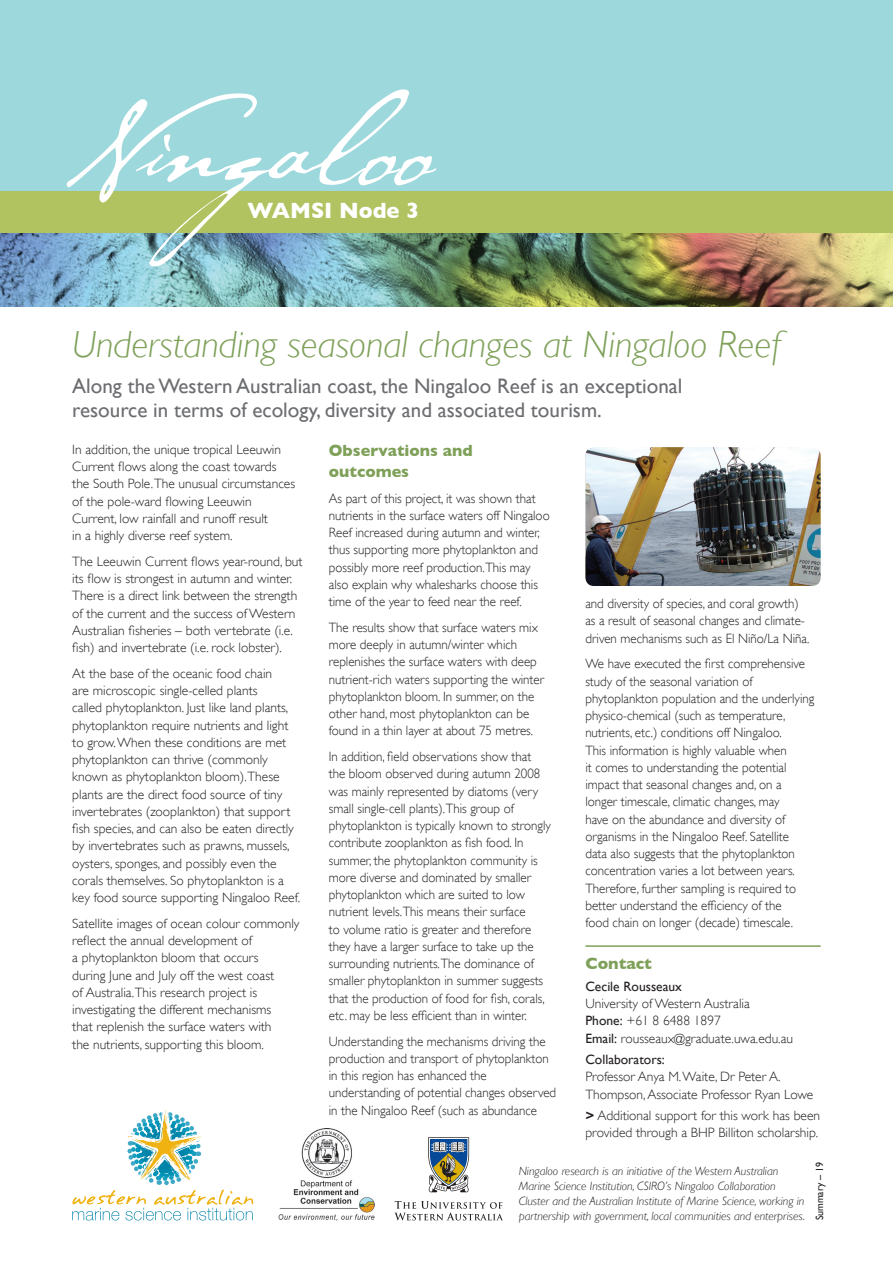
<style>
.page{position:relative;width:893px;height:1263px;background:#fff}
.page>*{position:absolute;margin:0;border:0;box-sizing:border-box;transform-origin:0 0}
._1st_heading_level{font:italic 300 37.8px "Gill Sans";color:#7ea058}
.t1{font:700 22.5px "Gill Sans";color:#fff}
.intro_copy{font:21px/24px "Gill Sans";color:#6c6d70}
._2nd_heading_level{font:700 16.5px/21px "Gill Sans";color:#7ea058}
.contacts{font:700 16.5px "Gill Sans";color:#7ea058}
.body_copy{font:300 13.5px/17.2px "Gill Sans";color:#231f20;scale:.96 1}
.body_copy-2{font:300 13.5px/17.2px "Gill Sans";color:#231f20}
.t2{font:italic 300 12px/15px "Gill Sans";color:#231f20}
.t3{font:10.5px "Gill Sans";color:#231f20;scale:.95 1}
.s1{font-weight:400}
.s2{font-weight:700}
</style>
<div class="page">
<img style="left:0;top:232px;width:893px;height:74px">
<div style="left:0;top:0;width:893px;height:219px;background:#9dd8dc"></div>
<div style="left:0;top:191px;width:893px;height:41px;background:#b0c360"></div>
<svg style="left:67px;top:89px;width:369px;height:177px"></svg>
<svg style="left:72px;top:1110px;width:181px;height:110px"></svg>
<img style="left:279px;top:1129px;width:95px;height:92px">
<hr style="left:585px;top:945px;width:236px;height:2px;background:#7ea058">
<img style="left:585px;top:447px;width:236px;height:139px">
<svg style="left:394px;top:1201px;width:109px;height:19px"></svg>
<svg style="left:428px;top:1137px;width:41px;height:55px;background:#848d8a"></svg>
<p class="t1" style="left:247px;top:198px;width:173px">WAMSI Node 3</p>
<p class="_1st_heading_level" style="left:72px;top:323px;width:710px">Understanding seasonal changes at Ningaloo Reef</p>
<p class="intro_copy" style="left:72px;top:373px;width:612px">Along the Western Australian coast, the Ningaloo Reef is an exceptional resource in terms of ecology, diversity and associated tourism.</p>
<p class="body_copy-2" style="left:72px;top:441px;width:224px">In addition, the unique tropical Leeuwin Current flows along the coast towards the South Pole.The unusual circumstances of the pole-ward flowing Leeuwin Current, low rainfall and runoff result<br>in a highly diverse reef system.</p>
<p class="body_copy-2" style="left:72px;top:553px;width:232px">The Leeuwin Current flows year-round, but its flow is strongest in autumn and winter.<br>There is a direct link between the strength of the current and the success of Western Australian fisheries – both vertebrate (i.e. fish) and invertebrate (i.e. rock lobster).</p>
<p class="body_copy-2" style="left:72px;top:665px;width:230px">At the base of the oceanic food chain<br>are microscopic single-celled plants<br>called phytoplankton. Just like land plants, phytoplankton require nutrients and light to grow. When these conditions are met phytoplankton can thrive (commonly known as phytoplankton bloom).These plants are the direct food source of tiny invertebrates (zooplankton) that support fish species, and can also be eaten directly by invertebrates such as prawns, mussels, oysters, sponges, and possibly even the corals themselves. So phytoplankton is a key food source supporting Ningaloo Reef.</p>
<p class="body_copy-2" style="left:72px;top:915px;width:229px">Satellite images of ocean colour commonly reflect the annual development of<br>a phytoplankton bloom that occurs<br>during June and July off the west coast<br>of Australia.This research project is investigating the different mechanisms<br>that replenish the surface waters with<br>the nutrients, supporting this bloom.</p>
<p class="_2nd_heading_level" style="left:329px;top:440px;width:145px">Observations and outcomes</p>
<p class="body_copy" style="left:329px;top:489px;width:232px">As part of this project, it was shown that nutrients in the surface waters off Ningaloo Reef increased during autumn and winter, thus supporting more phytoplankton and possibly more reef production.This may also explain why whalesharks choose this time of the year to feed near the reef.</p>
<p class="body_copy" style="left:329px;top:619px;width:226px">The results show that surface waters mix more deeply in autumn/winter which replenishes the surface waters with deep nutrient-rich waters supporting the winter phytoplankton bloom. In summer, on the other hand, most phytoplankton can be found in a thin layer at about 75 metres.</p>
<p class="body_copy" style="left:329px;top:748px;width:233px">In addition, field observations show that the bloom observed during autumn 2008 was mainly represented by diatoms (very small single-cell plants).This group of phytoplankton is typically known to strongly contribute zooplankton as fish food. In summer, the phytoplankton community is more diverse and dominated by smaller phytoplankton which are suited to low nutrient levels.This means their surface<br>to volume ratio is greater and therefore they have a larger surface to take up the surrounding nutrients.The dominance of smaller phytoplankton in summer suggests that the production of food for fish, corals, etc. may be less efficient than in winter.</p>
<p class="body_copy" style="left:329px;top:1032px;width:238px">Understanding the mechanisms driving the production and transport of phytoplankton in this region has enhanced the understanding of potential changes observed in the Ningaloo Reef (such as abundance</p>
<p class="body_copy" style="left:585px;top:595px;width:235px">and diversity of species, and coral growth) as a result of seasonal changes and climate&shy;driven mechanisms such as El Niño/La Niña.</p>
<p class="body_copy" style="left:585px;top:655px;width:240px">We have executed the first comprehensive study of the seasonal variation of phytoplankton population and the underlying physico-chemical (such as temperature, nutrients, etc.) conditions off Ningaloo.<br>This information is highly valuable when<br>it comes to understanding the potential impact that seasonal changes and, on a longer timescale, climatic changes, may<br>have on the abundance and diversity of organisms in the Ningaloo Reef. Satellite<br>data also suggests that the phytoplankton concentration varies a lot between years.<br>Therefore, further sampling is required to better understand the efficiency of the<br>food chain on longer (decade) timescale.</p>
<p class="contacts" style="left:585px;top:954px;width:68px">Contact</p>
<p class="body_copy-2" style="left:585px;top:978px;width:209px"><span class="s1">Cecile Rousseaux<br></span>University of Western Australia<br><span class="s1">Phone:</span> +61 8 6488 1897<br><span class="s1">Email:</span> rousseaux@graduate.uwa.edu.au</p>
<p class="body_copy-2" style="left:585px;top:1051px;width:229px"><span class="s1">Collaborators:<br></span>Professor Anya M. Waite, Dr Peter A.<br>Thompson, Associate Professor Ryan Lowe</p>
<p class="body_copy-2" style="left:585px;top:1107px;width:236px"><span class="s2">&gt;</span> Additional support for this work has been provided through a BHP Billiton scholarship.</p>
<p class="t3" style="left:813px;top:1220px;width:63px;rotate:-90deg">Summary – 19</p>
<p class="t2" style="left:519px;top:1163px;width:288px">Ningaloo research is an initiative of the Western Australian Marine Science Institution, CSIRO’s Ningaloo Collaboration Cluster and the Australian Institute of Marine Science, working in partnership with government, local communities and enterprises.</p>
</div>
